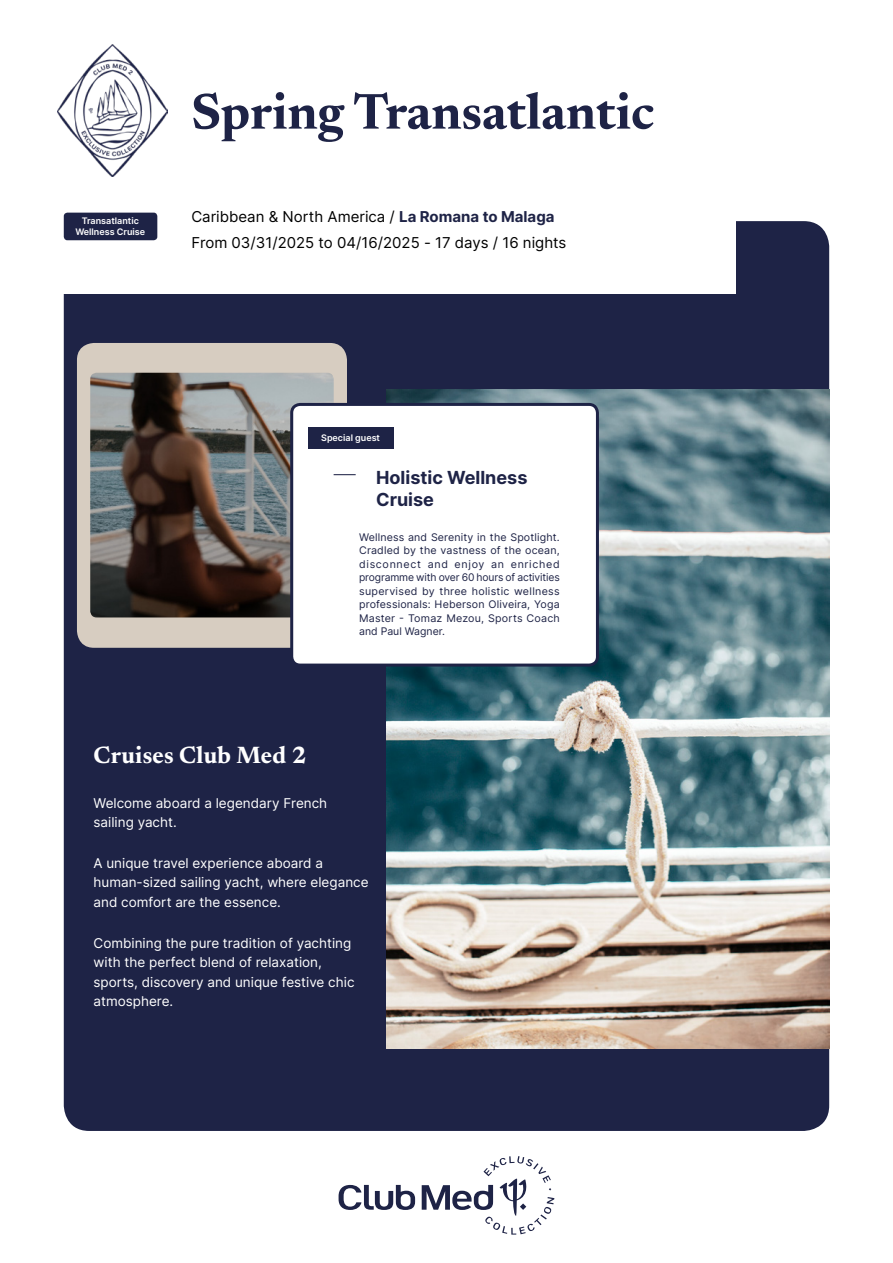
<style>
.page{position:relative;width:893px;height:1263px;background:#fff}
.page>*{position:absolute;margin:0;border:0;box-sizing:border-box;transform-origin:0 0}
.t1{font:700 51px "Newsreader 24 pt";color:#1e2346}
.t2{font:700 24px "Newsreader 24 pt";letter-spacing:.01em;color:#fff}
.t3{font:700 18px/22.5px "Inter";color:#1e2346}
.t4{font:15px/25.2px "Inter";color:#000}
.t5{font:13.5px/19.5px "Inter";color:#fff}
.t6{font:10.5px/13.5px "Inter";letter-spacing:.015em;color:#1e2346;text-align:justify}
.t7{font:600 9px/10.8px "Inter";color:#fff;text-align:center}
.s1{font-weight:700;color:#1e2346}
</style>
<div class="page">
<div style="left:64px;top:221px;width:765px;height:910px;background:#1e2346;border-radius:26px"></div>
<img style="left:386px;top:390px;width:443px;height:658px">
<div style="left:77px;top:343px;width:270px;height:305px;background:#d7cdc1;border-radius:17px"></div>
<img style="left:90px;top:373px;width:244px;height:244px">
<div style="left:292px;top:404px;width:305px;height:261px;background:#fff;border-radius:9px"></div>
<svg style="left:334px;top:474px;width:22px;height:1px"></svg>
<div style="left:308px;top:427px;width:85px;height:21px;background:#1e2346"></div>
<div style="left:290px;top:403px;width:309px;height:263px;border:3px solid #1e2346;border-radius:9px"></div>
<div style="left:0;top:212px;width:736px;height:81px;background:#fff"></div>
<img style="left:57px;top:45px;width:111px;height:131px">
<div style="left:64px;top:213px;width:93px;height:27px;background:#1e2346;border-radius:4px"></div>
<svg style="left:339px;top:1156px;width:215px;height:78px"></svg>
<p class="t7" style="left:75px;top:215px;width:71px">Transatlantic<br>Wellness Cruise</p>
<h1 class="t1" style="left:191px;top:75px;width:464px">Spring Transatlantic</h1>
<p class="t4" style="left:191px;top:204px;width:377px">Caribbean &amp; North America / <span class="s1">La Romana to Malaga<br></span>From 03/31/2025 to 04/16/2025 - 17 days / 16 nights</p>
<p class="t7" style="left:321px;top:432px;width:60px">Special guest</p>
<h3 class="t3" style="left:376px;top:465px;width:153px">Holistic Wellness<br>Cruise</h3>
<p class="t6" style="left:359px;top:530px;width:202px">Wellness and Serenity in the Spotlight.<br>Cradled by the vastness of the ocean, disconnect and enjoy an enriched programme with over 60 hours of activities supervised by three holistic wellness professionals: Heberson Oliveira, Yoga Master - Tomaz Mezou, Sports Coach and Paul Wagner.</p>
<h2 class="t2" style="left:94px;top:737px;width:215px">Cruises Club Med 2</h2>
<p class="t5" style="left:94px;top:792px;width:235px">Welcome aboard a legendary French sailing yacht.</p>
<p class="t5" style="left:94px;top:853px;width:277px">A unique travel experience aboard a human-sized sailing yacht, where elegance and comfort are the essence.</p>
<p class="t5" style="left:94px;top:932px;width:262px">Combining the pure tradition of yachting with the perfect blend of relaxation, sports, discovery and unique festive chic atmosphere.</p>
</div>
